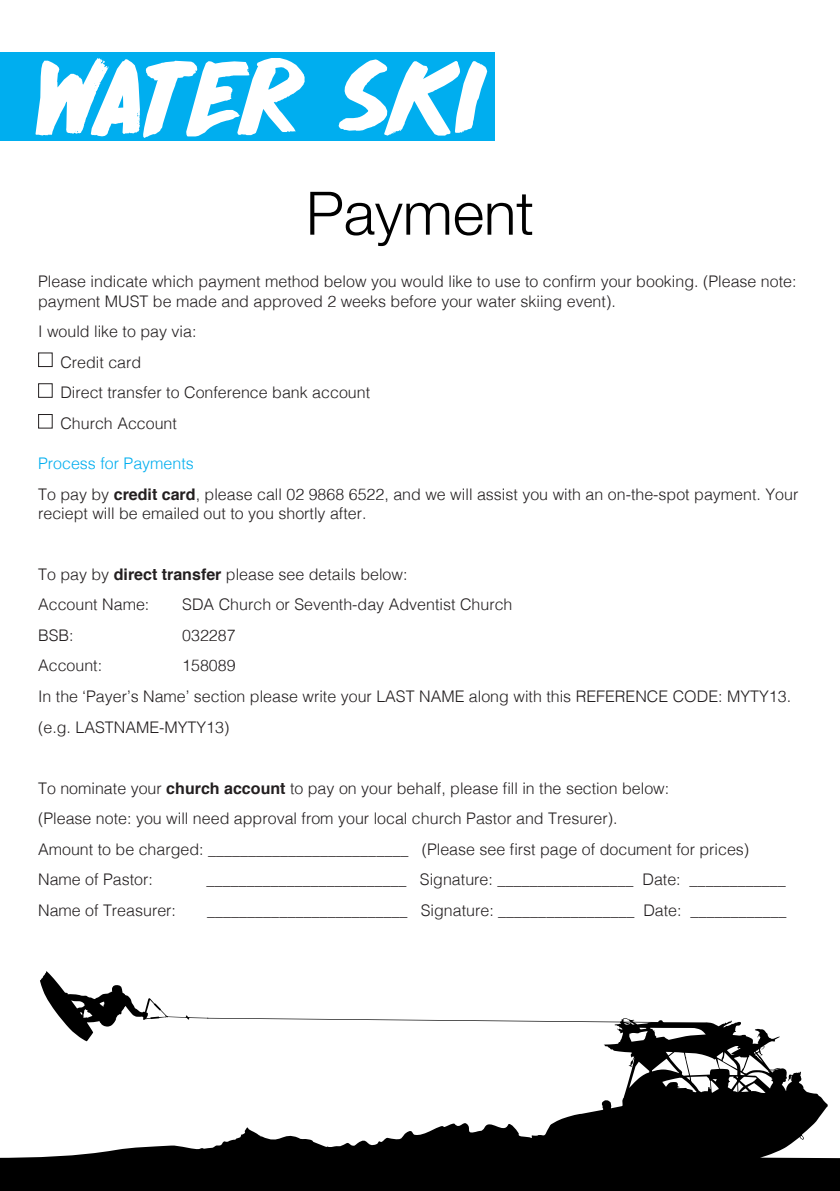
<style>
.page{position:relative;width:840px;height:1191px;background:#fff}
.page>*{position:absolute;margin:0;border:0;box-sizing:border-box;transform-origin:0 0}
.t1{font:96px "DK Drop Dead Gorgeous";letter-spacing:-.115em;color:#fff}
.t2{font:300 60px "Helvetica Neue";color:#000}
.t3{font:300 16px/19.2px "Helvetica";color:#231f20}
.t4{font:300 16px "Helvetica";color:#00aeef}
.s1{font-weight:700}
</style>
<div class="page">
<svg style="left:40px;top:971px;width:148px;height:46px"></svg>
<svg style="left:0;top:1017px;width:839px;height:174px"></svg>
<div style="left:38px;top:352px;width:15px;height:15px;border:1px solid #231f20"></div>
<div style="left:38px;top:383px;width:15px;height:15px;border:1px solid #231f20"></div>
<div style="left:38px;top:414px;width:15px;height:14px;border:1px solid #231f20"></div>
<div style="left:0;top:52px;width:494px;height:88px;background:#00aeef"></div>
<p class="t1" style="left:33px;top:35px;width:456px">WATER SKI</p>
<p class="t2" style="left:306px;top:165px;width:229px">Payment</p>
<p class="t3" style="left:38px;top:271px;width:759px">Please indicate which payment method below you would like to use to confirm your booking. (Please note: payment MUST be made and approved 2 weeks before your water skiing event).</p>
<p class="t3" style="left:38px;top:321px;width:160px">I would like to pay via:</p>
<p class="t3" style="left:60px;top:351px;width:82px">Credit card</p>
<p class="t3" style="left:60px;top:382px;width:311px">Direct transfer to Conference bank account</p>
<p class="t3" style="left:60px;top:412px;width:118px">Church Account</p>
<p class="t4" style="left:38px;top:450px;width:157px">Process for Payments</p>
<p class="t3" style="left:38px;top:483px;width:761px">To pay by <span class="s1">credit card</span>, please call 02 9868 6522, and we will assist you with an on-the-spot payment. Your reciept will be emailed out to you shortly after.</p>
<p class="t3" style="left:38px;top:563px;width:371px">To pay by <span class="s1">direct transfer</span> please see details below:</p>
<p class="t3" style="left:38px;top:594px;width:113px">Account Name:</p>
<p class="t3" style="left:182px;top:594px;width:331px">SDA Church or Seventh-day Adventist Church</p>
<p class="t3" style="left:38px;top:624px;width:37px">BSB:</p>
<p class="t3" style="left:182px;top:624px;width:55px">032287</p>
<p class="t3" style="left:38px;top:655px;width:66px">Account:</p>
<p class="t3" style="left:182px;top:655px;width:55px">158089</p>
<p class="t3" style="left:38px;top:685px;width:754px">In the ‘Payer’s Name’ section please write your LAST NAME along with this REFERENCE CODE: MYTY13.</p>
<p class="t3" style="left:38px;top:716px;width:193px">(e.g. LASTNAME-MYTY13)</p>
<p class="t3" style="left:38px;top:777px;width:632px">To nominate your <span class="s1">church account</span> to pay on your behalf, please fill in the section below:</p>
<p class="t3" style="left:38px;top:807px;width:580px">(Please note: you will need approval from your local church Pastor and Tresurer).</p>
<p class="t3" style="left:38px;top:838px;width:712px">Amount to be charged: _________________________ (Please see first page of document for prices)</p>
<p class="t3" style="left:38px;top:869px;width:116px">Name of Pastor:</p>
<p class="t3" style="left:206px;top:869px;width:580px">_________________________ Signature: _________________ Date: ____________</p>
<p class="t3" style="left:38px;top:899px;width:139px">Name of Treasurer:</p>
<p class="t3" style="left:207px;top:899px;width:580px">_________________________ Signature: _________________ Date: ____________</p>
</div>
